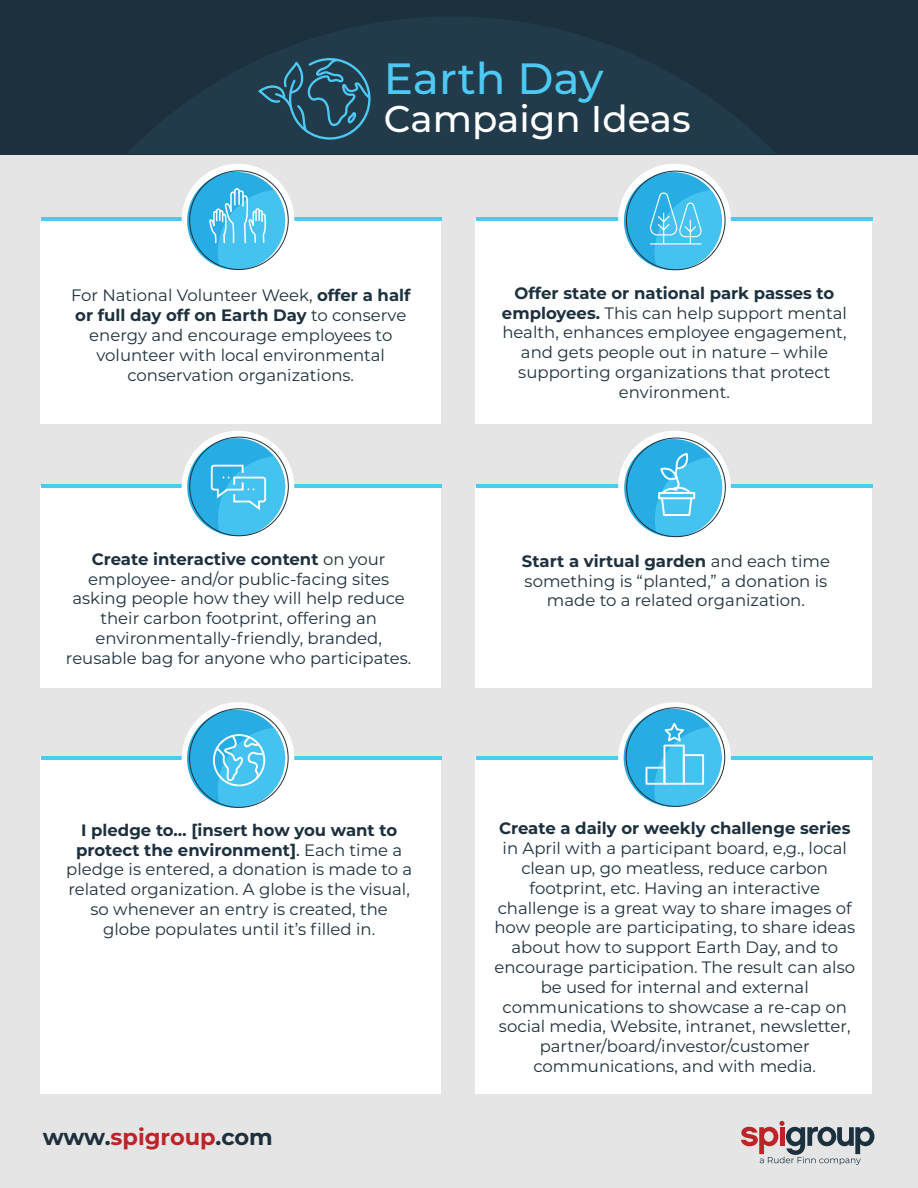
<style>
.page{position:relative;width:918px;height:1188px;background:#fff}
.page>*{position:absolute;margin:0;border:0;box-sizing:border-box;transform-origin:0 0}
.t1{font:500 43.8px "Montserrat";color:#4dc9f4}
.t2{font:500 37.2px "Montserrat";color:#fff}
.t3{font:700 22.5px "Montserrat";color:#1c303d}
.t4{font:16.5px/19.8px "Montserrat";color:#1c303d;text-align:center}
.t5{font:700 16.5px "Montserrat";color:#1c303d}
.s1{font-weight:700}
.s2{font-weight:500}
.s3{color:#bc2428}
</style>
<div class="page">
<div style="left:0;top:154px;width:918px;height:1034px;background:#e5e5e5"></div>
<div style="left:0;top:0;width:918px;height:154px;background:#1c303d"></div>
<div style="left:0;top:16px;width:905px;height:138px;background:linear-gradient(to right,#1e3543,#1e3543)"></div>
<div style="left:476px;top:756px;width:396px;height:337px;background:#fff"></div>
<div style="left:41px;top:756px;width:400px;height:337px;background:#fff"></div>
<div style="left:476px;top:486px;width:396px;height:201px;background:#fff"></div>
<div style="left:41px;top:486px;width:400px;height:201px;background:#fff"></div>
<div style="left:476px;top:219px;width:396px;height:205px;background:#fff"></div>
<div style="left:41px;top:219px;width:400px;height:205px;background:#fff"></div>
<svg style="left:741px;top:1121px;width:133px;height:44px"></svg>
<svg style="left:258px;top:58px;width:113px;height:82px"></svg>
<hr style="left:41px;top:756px;width:401px;height:3px;background:#4dc9f4">
<div style="left:182px;top:702px;width:112px;height:113px;border:9px solid #fff;border-radius:50%"></div>
<hr style="left:476px;top:756px;width:396px;height:3px;background:#4dc9f4">
<div style="left:618px;top:702px;width:113px;height:113px;border:9px solid #fff;border-radius:50%"></div>
<div style="left:624px;top:709px;width:98px;height:98px;background:#27ade3;border-radius:50%"></div>
<div style="left:187px;top:710px;width:98px;height:98px;background:#27ade3;border-radius:50%"></div>
<svg style="left:215px;top:728px;width:70px;height:80px"></svg>
<hr style="left:41px;top:485px;width:401px;height:3px;background:#4dc9f4">
<div style="left:182px;top:431px;width:112px;height:112px;border:9px solid #fff;border-radius:50%"></div>
<hr style="left:476px;top:485px;width:396px;height:3px;background:#4dc9f4">
<div style="left:618px;top:431px;width:113px;height:112px;border:9px solid #fff;border-radius:50%"></div>
<div style="left:624px;top:439px;width:98px;height:98px;background:#27ade3;border-radius:50%"></div>
<svg style="left:655px;top:454px;width:67px;height:83px"></svg>
<div style="left:187px;top:438px;width:98px;height:98px;background:#27ade3;border-radius:50%"></div>
<hr style="left:41px;top:218px;width:401px;height:3px;background:#4dc9f4">
<div style="left:182px;top:164px;width:112px;height:112px;border:9px solid #fff;border-radius:50%"></div>
<hr style="left:476px;top:218px;width:396px;height:3px;background:#4dc9f4">
<div style="left:618px;top:164px;width:113px;height:112px;border:9px solid #fff;border-radius:50%"></div>
<div style="left:624px;top:172px;width:98px;height:98px;background:#27ade3;border-radius:50%"></div>
<svg style="left:650px;top:190px;width:72px;height:80px"></svg>
<div style="left:187px;top:172px;width:98px;height:98px;background:#27ade3;border-radius:50%"></div>
<svg style="left:208px;top:187px;width:77px;height:83px"></svg>
<svg style="left:211px;top:456px;width:74px;height:80px"></svg>
<svg style="left:646px;top:723px;width:76px;height:84px"></svg>
<h1 class="t1" style="left:384px;top:48px;width:221px">Earth Day</h1>
<h2 class="t2" style="left:384px;top:93px;width:308px">Campaign Ideas</h2>
<p class="t4" style="left:71px;top:285px;width:341px">For National Volunteer Week, <span class="s1">offer a half or full day off on Earth Day</span> to conserve energy and encourage employees to volunteer with local environmental conservation organizations.</p>
<p class="t4" style="left:66px;top:548px;width:347px"><span class="s1">Create interactive content</span> on your employee- and/or public-facing sites asking people how they will help reduce their carbon footprint, offering an environmentally-friendly, branded, reusable bag for anyone who participates.</p>
<p class="t4" style="left:66px;top:819px;width:347px"><span class="s1">I pledge to… [insert how you want to protect the environment]</span><span class="s2">.</span> Each time a pledge is entered, a donation is made to a related organization. A globe is the visual, so whenever an entry is created, the globe populates until it’s filled in.</p>
<h3 class="t3" style="left:43px;top:1121px;width:232px">www.<span class="s3">spigroup</span>.com</h3>
<p class="t4" style="left:502px;top:282px;width:347px"><span class="s1">Offer state or national park passes to employees.</span> This can help support mental health, enhances employee engagement, and gets people out in nature – while supporting organizations that protect environment.</p>
<p class="t4" style="left:522px;top:550px;width:310px"><span class="s1">Start a virtual garden</span> and each time something is “planted,” a donation is made to a related organization.</p>
<p class="t5" style="left:499px;top:817px;width:353px">Create a daily or weekly challenge series</p>
<p class="t4" style="left:494px;top:838px;width:362px">in April with a participant board, e,g., local clean up, go meatless, reduce carbon footprint, etc. Having an interactive challenge is a great way to share images of how people are participating, to share ideas about how to support Earth Day, and to encourage participation. The result can also be used for internal and external communications to showcase a re-cap on social media, Website, intranet, newsletter, partner/board/investor/customer communications, and with media.</p>
</div>
